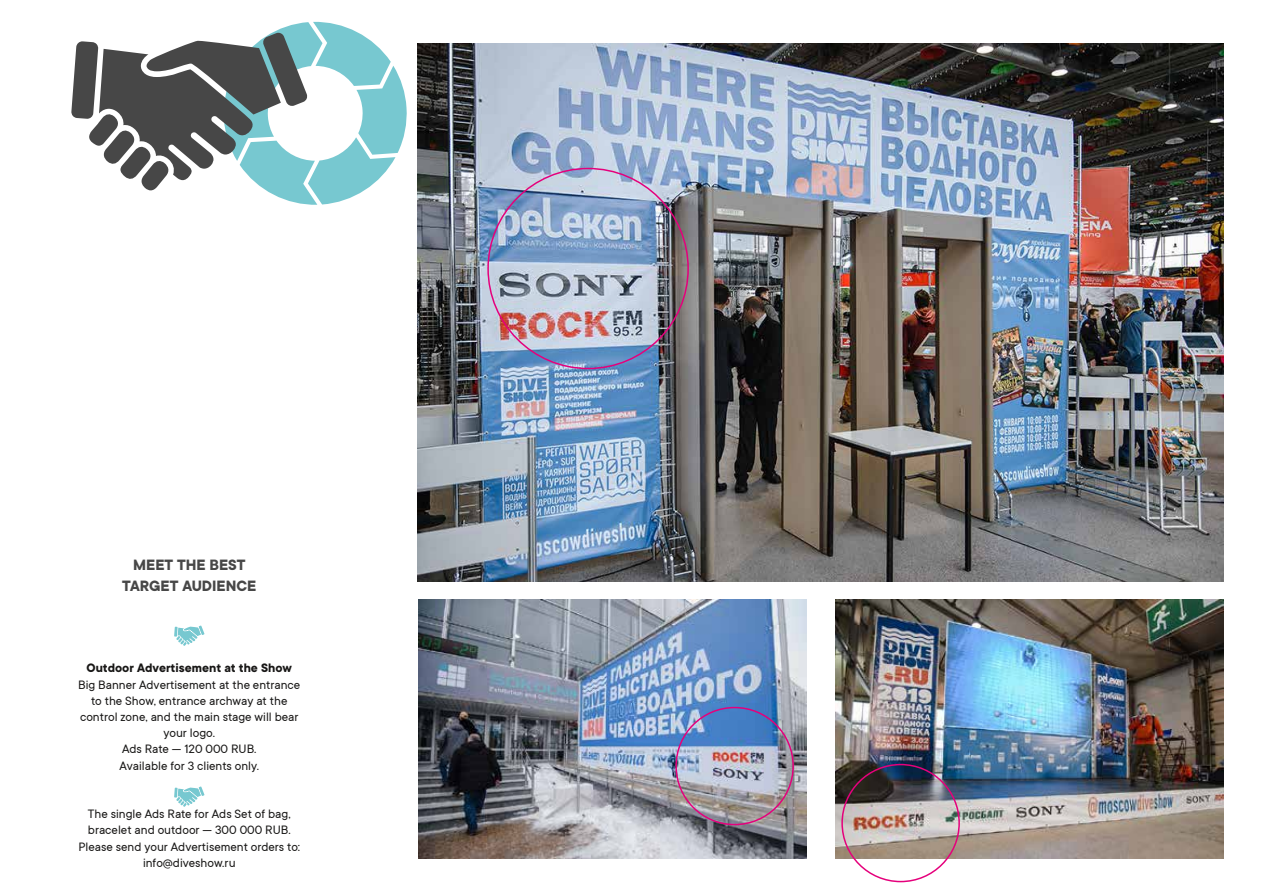
<style>
.page{position:relative;width:1263px;height:893px;background:#fff}
.page>*{position:absolute;margin:0;border:0;box-sizing:border-box;transform-origin:0 0}
.t1{font:700 16.5px/21px "TT Commons";color:#474747;text-align:center}
.t2{font:13.5px/16.2px "TT Commons";color:#181716;text-align:center}
.t3{font:700 13.5px "TT Commons";color:#181716}
</style>
<div class="page">
<svg style="left:71px;top:21px;width:336px;height:184px"></svg>
<img style="left:417px;top:43px;width:806px;height:538px">
<svg style="left:174px;top:786px;width:30px;height:21px"></svg>
<svg style="left:174px;top:626px;width:30px;height:20px"></svg>
<img style="left:418px;top:599px;width:388px;height:259px">
<img style="left:835px;top:599px;width:388px;height:259px">
<div style="left:675px;top:707px;width:119px;height:118px;border:2px solid #e5007c;border-radius:50%"></div>
<div style="left:841px;top:764px;width:119px;height:118px;border:2px solid #e5007c;border-radius:50%"></div>
<p class="t1" style="left:122px;top:554px;width:136px">MEET THE BEST<br>TARGET AUDIENCE</p>
<p class="t3" style="left:87px;top:661px;width:207px">Outdoor Advertisement at the Show</p>
<p class="t2" style="left:78px;top:676px;width:224px">Big Banner Advertisement at the entrance to the Show, entrance archway at the control zone, and the main stage will bear your logo.<br>Ads Rate — 120 000 RUB.<br>Available for 3 clients only.</p>
<p class="t2" style="left:78px;top:806px;width:223px">The single Ads Rate for Ads Set of bag, bracelet and outdoor — 300 000 RUB.<br>Please send your Advertisement orders to: info@diveshow.ru</p>
</div>
